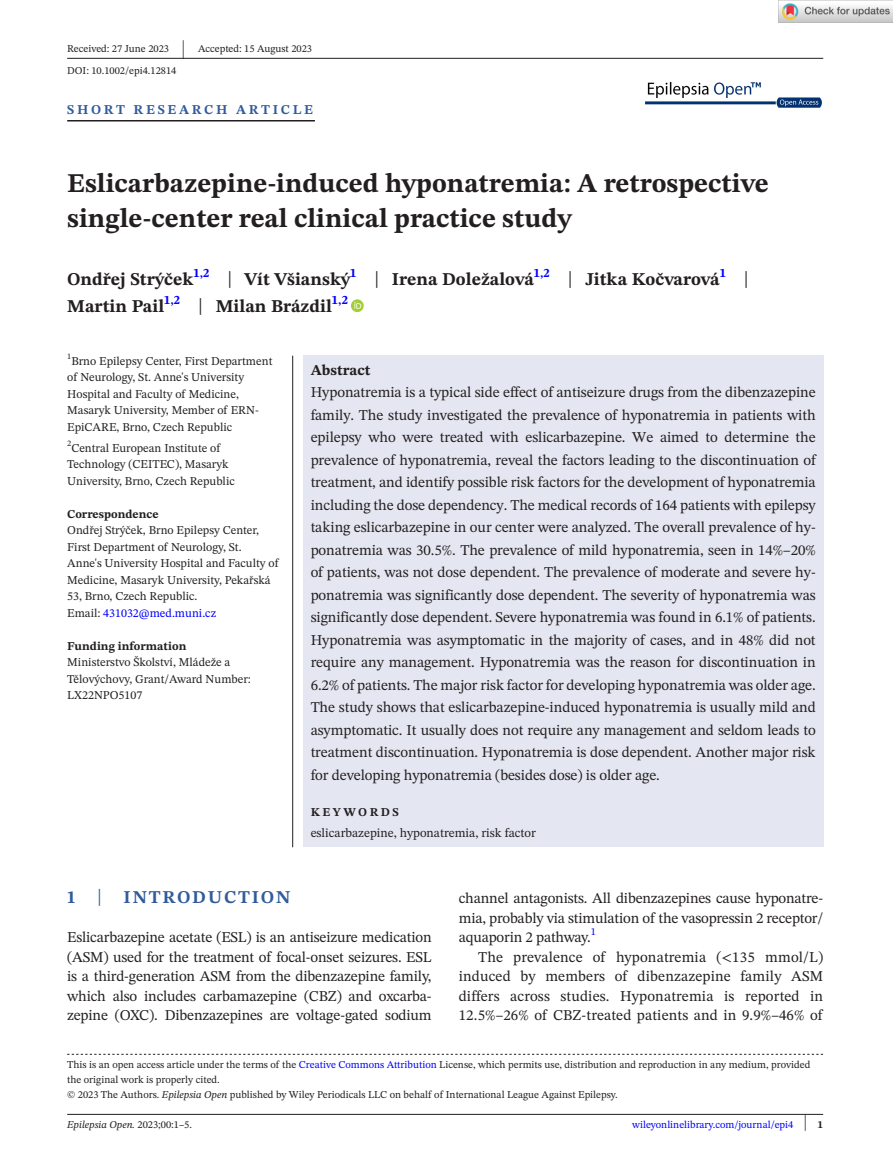
<style>
.page{position:relative;width:893px;height:1174px;background:#fff}
.page>*{position:absolute;margin:0;border:0;box-sizing:border-box;transform-origin:0 0}
.t1{font:700 27px/34.5px "STIX Two Text";color:#231f20}
.t2{font:26.1px "STIX Two Text";color:#231f20;scale:.46 1}
.t3{font:700 18px "STIX Two Text";color:#231f20}
.t4{font:700 18px "STIX Two Text";letter-spacing:.1em;color:#315c9c}
.t5{font:15px/22.5px "STIX Two Text";letter-spacing:-.005em;color:#231f20;text-align:justify}
.t6{font:700 15px "STIX Two Text";color:#231f20}
.t7{font:700 13.5px "STIX Two Text";letter-spacing:.2em;color:#315c9c}
.t8{font:12.75px "STIX Two Text";color:#231f20}
.t9{font:700 12.6px "STIX Two Text";color:#00f}
.t10{font:12px/16.5px "STIX Two Text";color:#231f20}
.t11{font:700 12px "STIX Two Text";color:#231f20}
.t12{font:700 12px "STIX Two Text";letter-spacing:.2em;color:#231f20}
.t13{font:10.5px/15px "STIX Two Text";color:#231f20}
.t14{font:10.5px "STIX Two Text";color:#00f}
.t15{font:italic 10.5px "STIX Two Text";color:#231f20}
.t16{font:8.4px "STIX Two Text";color:#231f20}
.s1{font-weight:400;font-size:23.4px}
.s2{font-weight:400;font-size:23.4px;color:#231f20}
.s3{color:#00f}
.s4{font-weight:400;font-size:23.7px}
.s5{font-style:italic}
.s6{font-style:normal}
.s7{font-size:22.05px;color:#231f20}
.s8{font-weight:700;color:#231f20}
</style>
<div class="page">
<hr style="left:67px;top:1114px;width:756px;height:1px;background:#231f20">
<img style="left:645px;top:81px;width:177px;height:27px">
<hr style="left:67px;top:58px;width:756px;height:1px;background:#231f20">
<hr style="left:67px;top:120px;width:248px;height:1px;background:#231f20">
<svg style="left:351px;top:299px;width:13px;height:13px"></svg>
<svg style="left:354px;top:302px;width:7px;height:7px"></svg>
<svg style="left:67px;top:1054px;width:756px;height:1px"></svg>
<div style="left:303px;top:356px;width:520px;height:491px;background:#e4e6f1"></div>
<hr style="left:292px;top:356px;width:1px;height:491px;background:#231f20">
<img style="left:779px;top:0;width:114px;height:23px">
<p class="t13" style="left:67px;top:41px;width:103px">Received: 27 June 2023</p>
<h2 class="t2" style="left:182px;top:30px;width:8px">|</h2>
<p class="t13" style="left:198px;top:41px;width:116px">Accepted: 15 August 2023</p>
<p class="t13" style="left:67px;top:62px;width:111px">DOI: 10.1002/epi4.12814</p>
<p class="t7" style="left:67px;top:100px;width:247px">SHORT RESEARCH ARTICLE</p>
<h1 class="t1" style="left:67px;top:166px;width:703px">Eslicarbazepine-induced hyponatremia: A retrospective single-center real clinical practice study</h1>
<p class="t3" style="left:67px;top:266px;width:654px">Ondřej Strýček<sup>1,2</sup> <span class="s1">|</span> Vít Všianský<sup>1</sup> <span class="s1">|</span> Irena Doležalová<sup>1,2</sup> <span class="s1">|</span> Jitka Kočvarová</p>
<p class="t9" style="left:720px;top:264px;width:31px">1 <span class="s2">|</span></p>
<p class="t3" style="left:67px;top:293px;width:266px">Martin Pail<sup>1,2</sup> <span class="s1">|</span> Milan Brázdil</p>
<p class="t9" style="left:332px;top:291px;width:17px">1,2</p>
<p class="t10" style="left:67px;top:352px;width:207px"><sup>1</sup>Brno Epilepsy Center, First Department of Neurology, St. Anne's University Hospital and Faculty of Medicine, Masaryk University, Member of ERN-EpiCARE, Brno, Czech Republic</p>
<p class="t16" style="left:67px;top:437px;width:6px">2</p>
<p class="t10" style="left:67px;top:439px;width:169px;text-indent:4px">Central European Institute of<br>Technology (CEITEC), Masaryk<br>University, Brno, Czech Republic</p>
<p class="t11" style="left:67px;top:505px;width:93px">Correspondence</p>
<p class="t10" style="left:67px;top:522px;width:213px">Ondřej Strýček, Brno Epilepsy Center, First Department of Neurology, St.<br>Anne's University Hospital and Faculty of Medicine, Masaryk University, Pekařská 53, Brno, Czech Republic.<br>Email: <span class="s3">431032@med.muni.cz</span></p>
<p class="t11" style="left:67px;top:637px;width:121px">Funding information</p>
<p class="t10" style="left:67px;top:654px;width:185px">Ministerstvo Školství, Mládeže a<br>Tělovýchovy, Grant/Award Number:<br>LX22NPO5107</p>
<p class="t6" style="left:311px;top:359px;width:61px">Abstract</p>
<p class="t5" style="left:311px;top:381px;width:507px">Hyponatremia is a typical side effect of antiseizure drugs from the dibenzazepine family. The study investigated the prevalence of hyponatremia in patients with epilepsy who were treated with eslicarbazepine. We aimed to determine the prevalence of hyponatremia, reveal the factors leading to the discontinuation of treatment, and identify possible risk factors for the development of hyponatremia including the dose dependency. The medical records of 164 patients with epilepsy taking eslicarbazepine in our center were analyzed. The overall prevalence of hy&shy;ponatremia was 30.5%. The prevalence of mild hyponatremia, seen in 14%–20% of patients, was not dose dependent. The prevalence of moderate and severe hy&shy;ponatremia was significantly dose dependent. The severity of hyponatremia was significantly dose dependent. Severe hyponatremia was found in 6.1% of patients.<br>Hyponatremia was asymptomatic in the majority of cases, and in 48% did not require any management. Hyponatremia was the reason for discontinuation in 6.2% of patients. The major risk factor for developing hyponatremia was older age.<br>The study shows that eslicarbazepine-induced hyponatremia is usually mild and asymptomatic. It usually does not require any management and seldom leads to treatment discontinuation. Hyponatremia is dose dependent. Another major risk for developing hyponatremia (besides dose) is older age.</p>
<p class="t12" style="left:311px;top:803px;width:90px">KEYWORDS</p>
<p class="t8" style="left:311px;top:823px;width:227px">eslicarbazepine, hyponatremia, risk factor</p>
<p class="t4" style="left:67px;top:884px;width:225px">1 <span class="s4">|</span> INTRODUCTION</p>
<p class="t5" style="left:67px;top:927px;width:366px;line-height:19.5px">Eslicarbazepine acetate (ESL) is an antiseizure medication (ASM) used for the treatment of focal-onset seizures. ESL is a third-generation ASM from the dibenzazepine family, which also includes carbamazepine (CBZ) and oxcarba&shy;zepine (OXC). Dibenzazepines are voltage-gated sodium</p>
<p class="t5" style="left:459px;top:888px;width:366px;line-height:19.5px">channel antagonists. All dibenzazepines cause hyponatre&shy;mia, probably via stimulation of the vasopressin 2 receptor/ aquaporin 2 pathway.</p>
<p class="t14" style="left:591px;top:924px;width:7px">1</p>
<p class="t5" style="left:459px;top:946px;width:366px;line-height:19.5px;text-indent:20px">The prevalence of hyponatremia (&lt;135 mmol/L) induced by members of dibenzazepine family ASM differs across studies. Hyponatremia is reported in 12.5%–26% of CBZ-treated patients and in 9.9%–46% of</p>
<p class="t13" style="left:67px;top:1057px;width:745px">This is an open access article under the terms of the <span class="s3">Creative Commons Attribution</span> License, which permits use, distribution and reproduction in any medium, provided the original work is properly cited.<br>© 2023 The Authors. <span class="s5">Epilepsia Open</span> published by Wiley Periodicals LLC on behalf of International League Against Epilepsy.</p>
<p class="t15" style="left:67px;top:1117px;width:126px">Epilepsia Open. <span class="s6">2023;00:1–5.</span></p>
<p class="t14" style="left:632px;top:1117px;width:192px">wileyonlinelibrary.com/journal/epi4 <span class="s7">|</span> <span class="s8">1</span></p>
</div>
